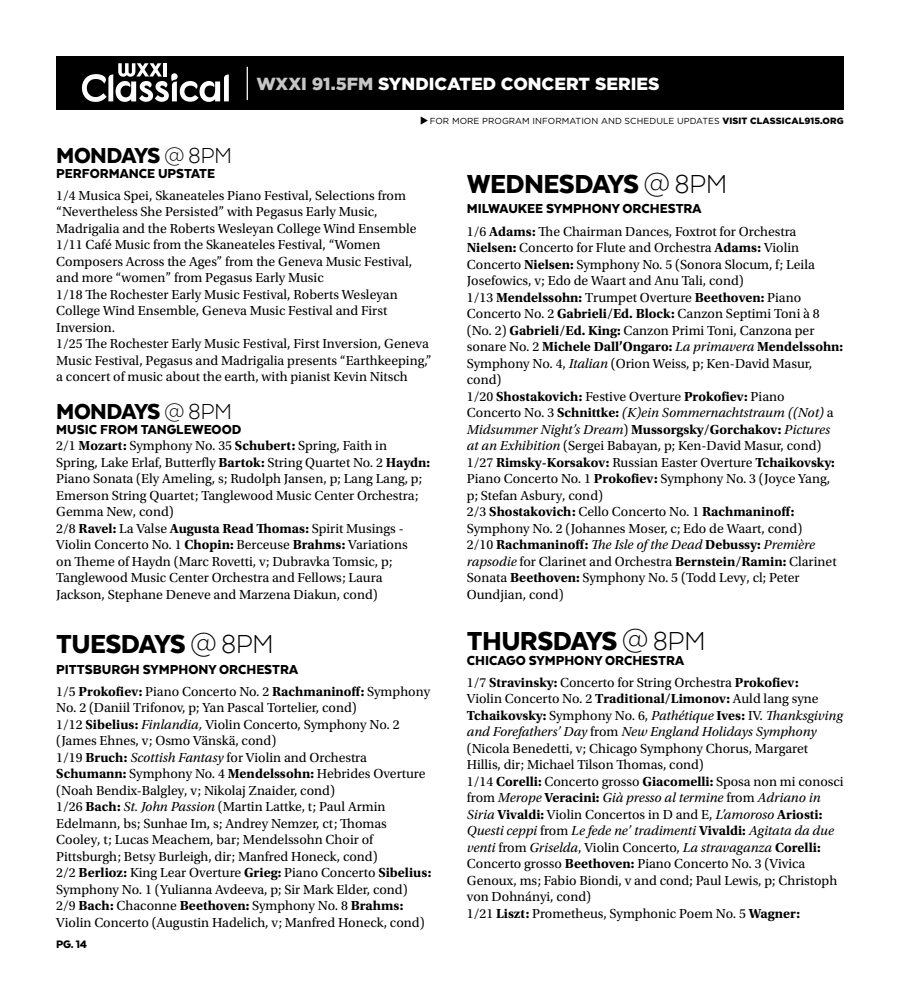
<style>
.page{position:relative;width:900px;height:990px;background:#fff}
.page>*{position:absolute;margin:0;border:0;box-sizing:border-box;transform-origin:0 0}
.t1{font:900 30px "Texta";letter-spacing:-.02em;color:#000}
.t2{font:900 25px "Texta";letter-spacing:-.03em;color:#000}
.t3{font:900 17.5px "Gotham";color:#fff}
.t4{font:900 15px "Texta";color:#000}
.t5{font:13.75px/16.5px "Utopia Std";color:#000}
.t6{font:900 12.5px "Texta";color:#000}
.t7{font:8.75px "Gotham";letter-spacing:.005em;color:#000}
.s1{color:#c6c6c6}
.s2{font-weight:900;font-size:9px}
.s3{font-weight:300;font-size:20px}
.s4{font-weight:300}
.s5{font-weight:700}
.s6{font-weight:300;font-size:26.25px}
.s7{font-style:italic}
</style>
<div class="page">
<div style="left:56px;top:56px;width:788px;height:54px;background:#000"></div>
<hr style="left:247px;top:67px;width:1px;height:33px;background:#fff">
<svg style="left:82px;top:63px;width:147px;height:39px"></svg>
<hr style="left:163px;top:63px;width:4px;height:14px;background:#fff">
<p class="t3" style="left:256px;top:74px;width:405px"><span class="s1">WXXI 91.5FM</span> SYNDICATED CONCERT SERIES</p>
<p class="t7" style="left:430px;top:115px;width:415px">FOR MORE PROGRAM INFORMATION AND SCHEDULE UPDATES <span class="s2">VISIT CLASSICAL915.ORG</span></p>
<h2 class="t2" style="left:56px;top:142px;width:177px">MONDAYS <span class="s3">@</span> <span class="s4">8PM</span></h2>
<p class="t4" style="left:56px;top:165px;width:160px">PERFORMANCE UPSTATE</p>
<p class="t5" style="left:56px;top:187px;width:377px">1/4 Musica Spei, Skaneateles Piano Festival, Selections from “Nevertheless She Persisted” with Pegasus Early Music, Madrigalia and the Roberts Wesleyan College Wind Ensemble 1/11 Café Music from the Skaneateles Festival, “Women Composers Across the Ages” from the Geneva Music Festival, and more “women” from Pegasus Early Music<br>1/18 The Rochester Early Music Festival, Roberts Wesleyan College Wind Ensemble, Geneva Music Festival and First Inversion.<br>1/25 The Rochester Early Music Festival, First Inversion, Geneva Music Festival, Pegasus and Madrigalia presents “Earthkeeping,” a concert of music about the earth, with pianist Kevin Nitsch</p>
<h2 class="t2" style="left:56px;top:398px;width:177px">MONDAYS <span class="s3">@</span> <span class="s4">8PM</span></h2>
<p class="t4" style="left:56px;top:422px;width:187px">MUSIC FROM TANGLEWEOOD</p>
<p class="t5" style="left:56px;top:438px;width:375px">2/1 <span class="s5">Mozart:</span> Symphony No. 35 <span class="s5">Schubert:</span> Spring, Faith in Spring, Lake Erlaf, Butterfly <span class="s5">Bartok:</span> String Quartet No. 2 <span class="s5">Haydn:<br></span>Piano Sonata (Ely Ameling, s; Rudolph Jansen, p; Lang Lang, p; Emerson String Quartet; Tanglewood Music Center Orchestra; Gemma New, cond)<br>2/8 <span class="s5">Ravel:</span> La Valse <span class="s5">Augusta Read Thomas:</span> Spirit Musings - Violin Concerto No. 1 <span class="s5">Chopin:</span> Berceuse <span class="s5">Brahms:</span> Variations<br>on Theme of Haydn (Marc Rovetti, v; Dubravka Tomsic, p; Tanglewood Music Center Orchestra and Fellows; Laura Jackson, Stephane Deneve and Marzena Diakun, cond)</p>
<h1 class="t1" style="left:56px;top:628px;width:219px">TUESDAYS <span class="s6">@</span> <span class="s4">8PM</span></h1>
<p class="t4" style="left:56px;top:661px;width:243px">PITTSBURGH SYMPHONY ORCHESTRA</p>
<p class="t5" style="left:56px;top:683px;width:377px">1/5 <span class="s5">Prokofiev:</span> Piano Concerto No. 2 <span class="s5">Rachmaninoff:</span> Symphony No. 2 (Daniil Trifonov, p; Yan Pascal Tortelier, cond)<br>1/12 <span class="s5">Sibelius:</span> <span class="s7">Finlandia,</span> Violin Concerto, Symphony No. 2 (James Ehnes, v; Osmo Vänskä, cond)<br>1/19 <span class="s5">Bruch:</span> <span class="s7">Scottish Fantasy</span> for Violin and Orchestra <span class="s5">Schumann:</span> Symphony No. 4 <span class="s5">Mendelssohn:</span> Hebrides Overture (Noah Bendix-Balgley, v; Nikolaj Znaider, cond)<br>1/26 <span class="s5">Bach:</span> <span class="s7">St. John Passion</span> (Martin Lattke, t; Paul Armin Edelmann, bs; Sunhae Im, s; Andrey Nemzer, ct; Thomas Cooley, t; Lucas Meachem, bar; Mendelssohn Choir of Pittsburgh; Betsy Burleigh, dir; Manfred Honeck, cond)<br>2/2 <span class="s5">Berlioz:</span> King Lear Overture <span class="s5">Grieg:</span> Piano Concerto <span class="s5">Sibelius:<br></span>Symphony No. 1 (Yulianna Avdeeva, p; Sir Mark Elder, cond)<br>2/9 <span class="s5">Bach:</span> Chaconne <span class="s5">Beethoven:</span> Symphony No. 8 <span class="s5">Brahms:<br></span>Violin Concerto (Augustin Hadelich, v; Manfred Honeck, cond)</p>
<p class="t6" style="left:56px;top:938px;width:32px">PG. 14</p>
<h1 class="t1" style="left:467px;top:168px;width:262px">WEDNESDAYS <span class="s6">@</span> <span class="s4">8PM</span></h1>
<p class="t4" style="left:467px;top:201px;width:236px">MILWAUKEE SYMPHONY ORCHESTRA</p>
<p class="t5" style="left:467px;top:223px;width:378px">1/6 <span class="s5">Adams:</span> The Chairman Dances, Foxtrot for Orchestra <span class="s5">Nielsen:</span> Concerto for Flute and Orchestra <span class="s5">Adams:</span> Violin Concerto <span class="s5">Nielsen:</span> Symphony No. 5 (Sonora Slocum, f; Leila Josefowics, v; Edo de Waart and Anu Tali, cond)<br>1/13 <span class="s5">Mendelssohn:</span> Trumpet Overture <span class="s5">Beethoven:</span> Piano Concerto No. 2 <span class="s5">Gabrieli/Ed. Block:</span> Canzon Septimi Toni à 8 (No. 2) <span class="s5">Gabrieli/Ed. King:</span> Canzon Primi Toni, Canzona per sonare No. 2 <span class="s5">Michele Dall’Ongaro:</span> <span class="s7">La primavera</span> <span class="s5">Mendelssohn:<br></span>Symphony No. 4, <span class="s7">Italian</span> (Orion Weiss, p; Ken-David Masur, cond)<br>1/20 <span class="s5">Shostakovich:</span> Festive Overture <span class="s5">Prokofiev:</span> Piano<br>Concerto No. 3 <span class="s5">Schnittke:</span> <span class="s7">(K)ein Sommernachtstraum ((Not)</span> a <span class="s7">Midsummer Night’s Dream</span>) <span class="s5">Mussorgsky/Gorchakov:</span> <span class="s7">Pictures at an Exhibition</span> (Sergei Babayan, p; Ken-David Masur, cond)<br>1/27 <span class="s5">Rimsky-Korsakov:</span> Russian Easter Overture <span class="s5">Tchaikovsky:<br></span>Piano Concerto No. 1 <span class="s5">Prokofiev:</span> Symphony No. 3 (Joyce Yang, p; Stefan Asbury, cond)<br>2/3 <span class="s5">Shostakovich:</span> Cello Concerto No. 1 <span class="s5">Rachmaninoff:<br></span>Symphony No. 2 (Johannes Moser, c; Edo de Waart, cond)<br>2/10 <span class="s5">Rachmaninoff:</span> <span class="s7">The Isle of the Dead</span> <span class="s5">Debussy:</span> <span class="s7">Première rapsodie</span> for Clarinet and Orchestra <span class="s5">Bernstein/Ramin:</span> Clarinet Sonata <span class="s5">Beethoven:</span> Symphony No. 5 (Todd Levy, cl; Peter Oundjian, cond)</p>
<h1 class="t1" style="left:467px;top:625px;width:240px">THURSDAYS <span class="s6">@</span> <span class="s4">8PM</span></h1>
<p class="t4" style="left:467px;top:652px;width:219px">CHICAGO SYMPHONY ORCHESTRA</p>
<p class="t5" style="left:467px;top:674px;width:378px">1/7 <span class="s5">Stravinsky:</span> Concerto for String Orchestra <span class="s5">Prokofiev:<br></span>Violin Concerto No. 2 <span class="s5">Traditional/Limonov:</span> Auld lang syne <span class="s5">Tchaikovsky:</span> Symphony No. 6, <span class="s7">Pathétique</span> <span class="s5">Ives:</span> IV. <span class="s7">Thanksgiving and Forefathers’ Day</span> from <span class="s7">New England Holidays Symphony </span>(Nicola Benedetti, v; Chicago Symphony Chorus, Margaret Hillis, dir; Michael Tilson Thomas, cond)<br>1/14 <span class="s5">Corelli:</span> Concerto grosso <span class="s5">Giacomelli:</span> Sposa non mi conosci from <span class="s7">Merope</span> <span class="s5">Veracini:</span> <span class="s7">Già presso al termine</span> from <span class="s7">Adriano in Siria</span> <span class="s5">Vivaldi:</span> Violin Concertos in D and E, <span class="s7">L’amoroso</span> <span class="s5">Ariosti:<br></span><span class="s7">Questi ceppi</span> from <span class="s7">Le fede ne’ tradimenti</span> <span class="s5">Vivaldi:</span> <span class="s7">Agitata da due venti</span> from <span class="s7">Griselda</span>, Violin Concerto, <span class="s7">La stravaganza</span> <span class="s5">Corelli:<br></span>Concerto grosso <span class="s5">Beethoven:</span> Piano Concerto No. 3 (Vivica Genoux, ms; Fabio Biondi, v and cond; Paul Lewis, p; Christoph von Dohnányi, cond)<br>1/21 <span class="s5">Liszt:</span> Prometheus, Symphonic Poem No. 5 <span class="s5">Wagner:</span></p>
</div>
